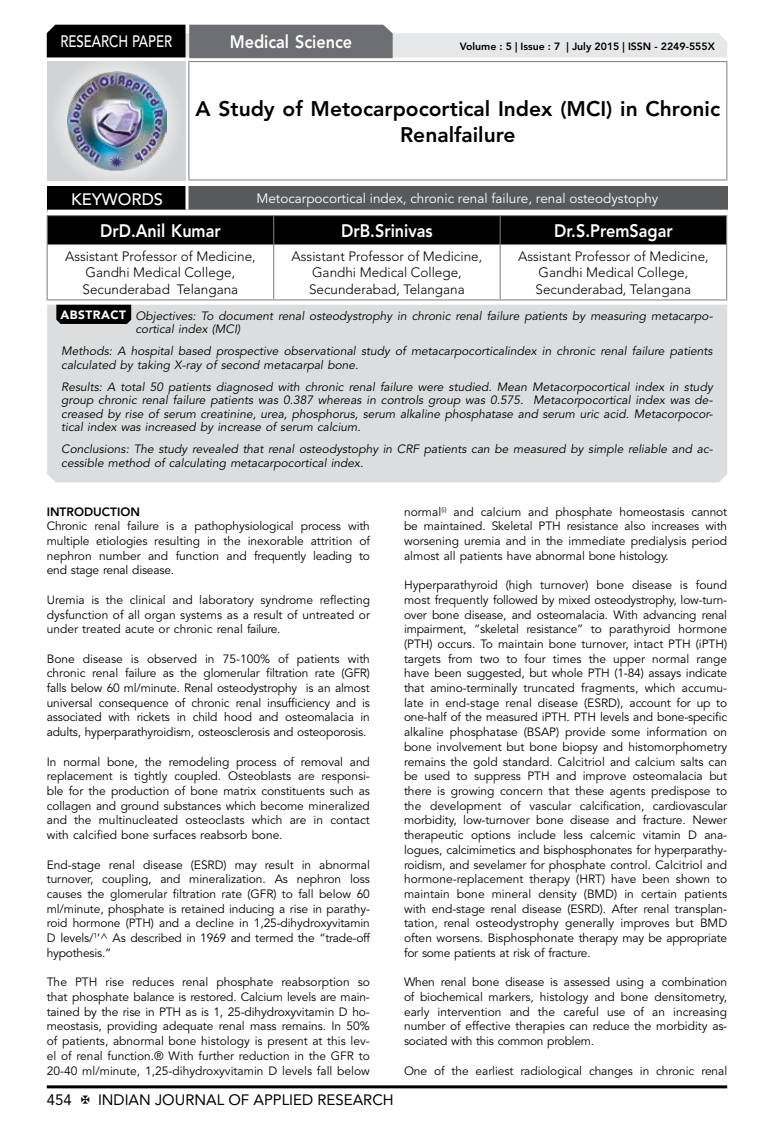
<style>
.page{position:relative;width:774px;height:1136px;background:#fff}
.page>*{position:absolute;margin:0;border:0;box-sizing:border-box;transform-origin:0 0}
.t1{font:800 21px/26.2px "Avenir LT Std";color:#000;text-align:center}
.t2{font:800 18px "Avenir LT Std";color:#fff;scale:.9 1}
.t3{font:500 16.5px "Avenir LT Std";color:#fff;scale:.8 1}
.t4{font:500 16.5px "Avenir LT Std";color:#fff}
.t5{font:15px "Avenir LT Std";color:#000}
.t6{font:300 13.5px/16.2px "Avenir LT Std";color:#000;text-align:center}
.t7{font:13.5px "Avenir LT Std";color:#fff}
.t8{font:12px/14.7px "Avenir LT Std";letter-spacing:-.015em;color:#000;text-align:justify}
.t9{font:italic 12px/13.5px "Avenir LT Std";color:#000}
.t10{font:800 12px "Avenir LT Std";color:#000}
.t11{font:800 10.5px "Avenir LT Std";color:#000}
.s1{font-weight:900;font-style:normal;color:#fff}
</style>
<div class="page">
<hr style="left:47px;top:1085px;width:680px;height:3px;background:#000">
<div style="left:48px;top:62px;width:137px;height:118px;background:linear-gradient(to right,#d9dadb,#d9dadb)"></div>
<img style="left:68px;top:71px;width:99px;height:100px">
<svg style="left:47px;top:25px;width:680px;height:33px;background:#979899"></svg>
<hr style="left:188px;top:61px;width:539px;height:1px;background:#808285">
<hr style="left:188px;top:62px;width:1px;height:117px;background:#808285">
<hr style="left:726px;top:62px;width:1px;height:117px;background:#808285">
<hr style="left:188px;top:179px;width:539px;height:1px;background:#808285">
<svg style="left:47px;top:215px;width:680px;height:29px;background:#060606"></svg>
<hr style="left:47px;top:244px;width:227px;height:1px;background:#808285">
<hr style="left:47px;top:245px;width:1px;height:54px;background:#808285">
<hr style="left:274px;top:244px;width:226px;height:1px;background:#808285">
<hr style="left:273px;top:245px;width:1px;height:54px;background:#808285">
<hr style="left:500px;top:244px;width:227px;height:1px;background:#808285">
<hr style="left:500px;top:245px;width:1px;height:54px;background:#808285">
<hr style="left:726px;top:245px;width:1px;height:54px;background:#808285">
<hr style="left:47px;top:299px;width:227px;height:1px;background:#808285">
<hr style="left:274px;top:299px;width:226px;height:1px;background:#808285">
<hr style="left:500px;top:299px;width:227px;height:1px;background:#808285">
<div style="left:47px;top:186px;width:140px;height:25px;background:#000"></div>
<div style="left:187px;top:186px;width:541px;height:25px;background:#58595b"></div>
<hr style="left:185px;top:186px;width:3px;height:24px;background:#fff">
<hr style="left:47px;top:210px;width:140px;height:3px;background:#fff">
<hr style="left:187px;top:210px;width:541px;height:3px;background:#fff">
<div style="left:47px;top:305px;width:680px;height:177px;background:#dcddde"></div>
<svg style="left:56px;top:305px;width:75px;height:19px"></svg>
<h3 class="t3" style="left:60px;top:32px;width:139px">RESEARCH PAPER</h3>
<h2 class="t2" style="left:230px;top:31px;width:138px">Medical Science</h2>
<p class="t11" style="left:460px;top:41px;width:257px">Volume : 5 | Issue : 7 | July 2015 | ISSN - 2249-555X</p>
<h1 class="t1" style="left:195px;top:95px;width:526px">A Study of Metocarpocortical Index (MCI) in Chronic<br>Renalfailure</h1>
<h3 class="t4" style="left:71px;top:189px;width:94px">KEYWORDS</h3>
<p class="t7" style="left:256px;top:190px;width:403px">Metocarpocortical index, chronic renal failure, renal osteodystophy</p>
<h2 class="t2" style="left:100px;top:220px;width:135px">DrD.Anil Kumar</h2>
<h2 class="t2" style="left:341px;top:220px;width:103px">DrB.Srinivas</h2>
<h2 class="t2" style="left:554px;top:220px;width:133px">Dr.S.PremSagar</h2>
<p class="t6" style="left:65px;top:248px;width:192px">Assistant Professor of Medicine,<br>Gandhi Medical College,<br>Secunderabad Telangana</p>
<p class="t6" style="left:292px;top:248px;width:192px">Assistant Professor of Medicine,<br>Gandhi Medical College,<br>Secunderabad, Telangana</p>
<p class="t6" style="left:518px;top:248px;width:192px">Assistant Professor of Medicine,<br>Gandhi Medical College,<br>Secunderabad, Telangana</p>
<p class="t9" style="left:135px;top:309px;width:579px;text-indent:-75px"><span class="s1">ABSTRACT</span> Objectives: To document renal osteodystrophy in chronic renal failure patients by measuring metacarpo&shy;cortical index (MCI)</p>
<p class="t9" style="left:61px;top:345px;width:653px">Methods: A hospital based prospective observational study of metacarpocorticalindex in chronic renal failure patients calculated by taking X-ray of second metacarpal bone.</p>
<p class="t9" style="left:61px;top:380px;width:653px;text-align:justify">Results: A total 50 patients diagnosed with chronic renal failure were studied. Mean Metacorpocortical index in study group chronic renal failure patients was 0.387 whereas in controls group was 0.575. Metacorpocortical index was de&shy;creased by rise of serum creatinine, urea, phosphorus, serum alkaline phosphatase and serum uric acid. Metacorpocor&shy;tical index was increased by increase of serum calcium.</p>
<p class="t9" style="left:61px;top:443px;width:653px">Conclusions: The study revealed that renal osteodystophy in CRF patients can be measured by simple reliable and ac&shy;cessible method of calculating metacarpocortical index.</p>
<p class="t10" style="left:47px;top:504px;width:95px">INTRODUCTION</p>
<p class="t8" style="left:47px;top:519px;width:325px">Chronic renal failure is a pathophysiological process with multiple etiologies resulting in the inexorable attrition of nephron number and function and frequently leading to end stage renal disease.</p>
<p class="t8" style="left:47px;top:592px;width:325px">Uremia is the clinical and laboratory syndrome reflecting dysfunction of all organ systems as a result of untreated or under treated acute or chronic renal failure.</p>
<p class="t8" style="left:47px;top:651px;width:325px">Bone disease is observed in 75-100% of patients with chronic renal failure as the glomerular filtration rate (GFR) falls below 60 ml/minute. Renal osteodystrophy is an almost universal consequence of chronic renal insufficiency and is associated with rickets in child hood and osteomalacia in adults, hyperparathyroidism, osteosclerosis and osteoporosis.</p>
<p class="t8" style="left:47px;top:754px;width:325px">In normal bone, the remodeling process of removal and replacement is tightly coupled. Osteoblasts are responsi&shy;ble for the production of bone matrix constituents such as collagen and ground substances which become mineralized and the multinucleated osteoclasts which are in contact with calcified bone surfaces reabsorb bone.</p>
<p class="t8" style="left:47px;top:857px;width:325px">End-stage renal disease (ESRD) may result in abnormal turnover, coupling, and mineralization. As nephron loss causes the glomerular filtration rate (GFR) to fall below 60 ml/minute, phosphate is retained inducing a rise in parathy&shy;roid hormone (PTH) and a decline in 1,25-dihydroxyvitamin D levels/<sup>1</sup>’^ As described in 1969 and termed the “trade-off hypothesis.”</p>
<p class="t8" style="left:47px;top:974px;width:325px">The PTH rise reduces renal phosphate reabsorption so that phosphate balance is restored. Calcium levels are main&shy;tained by the rise in PTH as is 1, 25-dihydroxyvitamin D ho&shy;meostasis, providing adequate renal mass remains. In 50% of patients, abnormal bone histology is present at this lev&shy;el of renal function.® With further reduction in the GFR to 20-40 ml/minute, 1,25-dihydroxyvitamin D levels fall below</p>
<p class="t8" style="left:404px;top:504px;width:325px">normal<sup>(i)</sup> and calcium and phosphate homeostasis cannot be maintained. Skeletal PTH resistance also increases with worsening uremia and in the immediate predialysis period almost all patients have abnormal bone histology.</p>
<p class="t8" style="left:404px;top:578px;width:325px">Hyperparathyroid (high turnover) bone disease is found most frequently followed by mixed osteodystrophy, low-turn&shy;over bone disease, and osteomalacia. With advancing renal impairment, “skeletal resistance” to parathyroid hormone (PTH) occurs. To maintain bone turnover, intact PTH (iPTH) targets from two to four times the upper normal range have been suggested, but whole PTH (1-84) assays indicate that amino-terminally truncated fragments, which accumu&shy;late in end-stage renal disease (ESRD), account for up to one-half of the measured iPTH. PTH levels and bone-specific alkaline phosphatase (BSAP) provide some information on bone involvement but bone biopsy and histomorphometry remains the gold standard. Calcitriol and calcium salts can be used to suppress PTH and improve osteomalacia but there is growing concern that these agents predispose to the development of vascular calcification, cardiovascular morbidity, low-turnover bone disease and fracture. Newer therapeutic options include less calcemic vitamin D ana&shy;logues, calcimimetics and bisphosphonates for hyperparathy&shy;roidism, and sevelamer for phosphate control. Calcitriol and hormone-replacement therapy (HRT) have been shown to maintain bone mineral density (BMD) in certain patients with end-stage renal disease (ESRD). After renal transplan&shy;tation, renal osteodystrophy generally improves but BMD often worsens. Bisphosphonate therapy may be appropriate for some patients at risk of fracture.</p>
<p class="t8" style="left:404px;top:974px;width:325px">When renal bone disease is assessed using a combination of biochemical markers, histology and bone densitometry, early intervention and the careful use of an increasing number of effective therapies can reduce the morbidity as&shy;sociated with this common problem.</p>
<p class="t8" style="left:404px;top:1063px;width:325px">One of the earliest radiological changes in chronic renal</p>
<p class="t5" style="left:47px;top:1090px;width:27px">454</p>
<p class="t5" style="left:98px;top:1090px;width:297px">INDIAN JOURNAL OF APPLIED RESEARCH</p>
</div>
